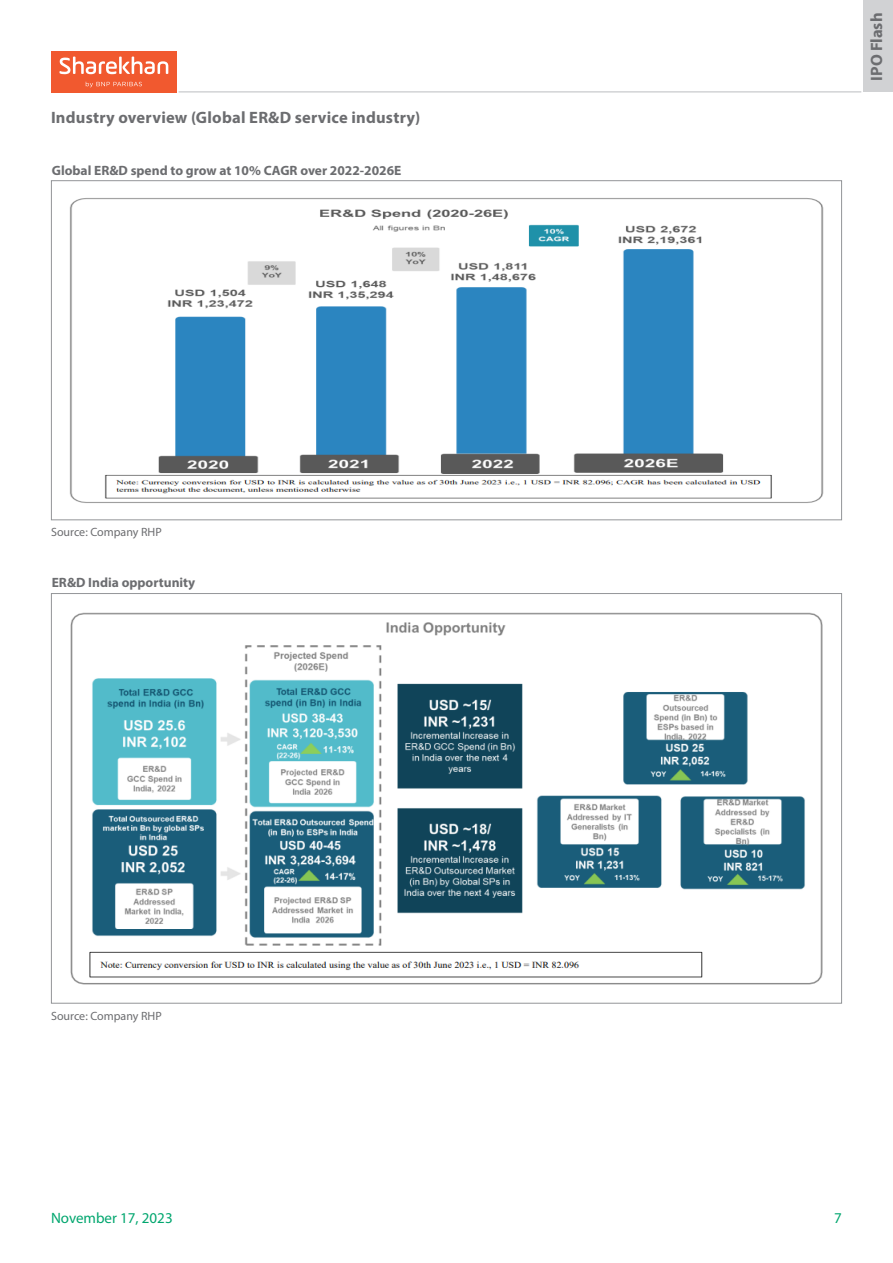
<style>
.page{position:relative;width:893px;height:1263px;background:#fff}
.page>*{position:absolute;margin:0;border:0;box-sizing:border-box;transform-origin:0 0}
.Bdy_txt_with_bullet_points{font:700 16.5px "Myriad Pro";letter-spacing:.01em;color:#6c6d70}
.t1{font:15px "Myriad Pro";color:#00a66e}
.t2{font:700 13.5px "Myriad Pro";color:#6c6d70}
.t3{font:12px "Myriad Pro";color:#6c6d70}
</style>
<div class="page">
<hr style="left:179px;top:92px;width:682px;height:1px;background:#bcbdc0">
<div style="left:51px;top:51px;width:125px;height:41px;background:#f1592f"></div>
<svg style="left:60px;top:57px;width:108px;height:17px"></svg>
<svg style="left:86px;top:82px;width:56px;height:5px"></svg>
<div style="left:864px;top:0;width:29px;height:92px;background:#d1d2d4"></div>
<img style="left:69px;top:198px;width:755px;height:305px">
<img style="left:70px;top:612px;width:753px;height:373px">
<p class="Bdy_txt_with_bullet_points" style="left:51px;top:107px;width:371px">Industry overview (Global ER&amp;D service industry)</p>
<p class="t2" style="left:52px;top:161px;width:351px">Global ER&amp;D spend to grow at 10% CAGR over 2022-2026E</p>
<p class="t3" style="left:51px;top:524px;width:112px">Source: Company RHP</p>
<p class="t2" style="left:52px;top:574px;width:145px">ER&amp;D India opportunity</p>
<p class="Bdy_txt_with_bullet_points" style="left:866px;top:81px;width:69px;rotate:-90deg">IPO Flash</p>
<p class="t3" style="left:51px;top:1008px;width:112px">Source: Company RHP</p>
<p class="t1" style="left:51px;top:1209px;width:123px">November 17, 2023</p>
<p class="t1" style="left:834px;top:1209px;width:9px">7</p>
</div>
